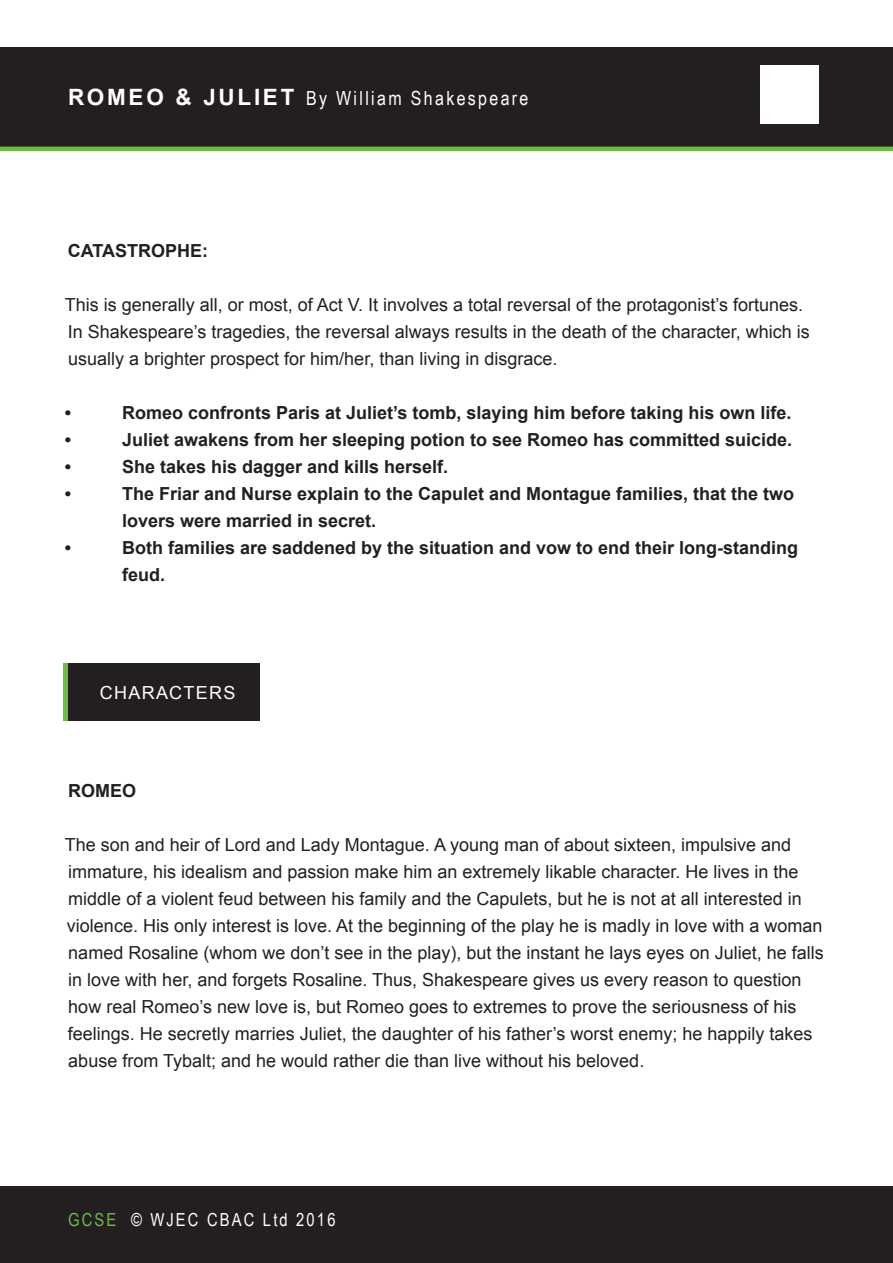
<style>
.page{position:relative;width:893px;height:1263px;background:#fff}
.page>*{position:absolute;margin:0;border:0;box-sizing:border-box;transform-origin:0 0}
.t1{font:19.5px "Arial Narrow";letter-spacing:.12em;color:#fff}
.t2{font:18px/27px "Arial";color:#231f20}
.t3{font:700 18px/27px "Arial";color:#231f20}
.t4{font:18px "Arial Narrow";letter-spacing:.12em;color:#fff}
.t5{font:18px "Arial";letter-spacing:.07em;color:#fff}
.s1{font-family:"Arial";font-weight:700;font-size:22.5px}
.s2{color:#6cbd45}
</style>
<div class="page">
<div style="left:0;top:47px;width:893px;height:100px;background:#231f20"></div>
<div style="left:760px;top:65px;width:59px;height:59px;background:#fff"></div>
<hr style="left:0;top:147px;width:893px;height:4px;background:#6cbd45">
<div style="left:0;top:1186px;width:893px;height:77px;background:#231f20"></div>
<div style="left:64px;top:663px;width:38px;height:58px;background:#6cbd45"></div>
<div style="left:68px;top:663px;width:192px;height:58px;background:#231f20"></div>
<p class="t1" style="left:68px;top:84px;width:462px"><span class="s1">ROMEO &amp; JULIET</span> By William Shakespeare</p>
<p class="t3" style="left:68px;top:238px;width:142px">CATASTROPHE:</p>
<p class="t2" style="left:65px;top:291px;width:747px">This is generally all, or most, of Act V. It involves a total reversal of the protagonist’s fortunes.<br>In Shakespeare’s tragedies, the reversal always results in the death of the character, which is usually a brighter prospect for him/her, than living in disgrace.</p>
<p class="t3" style="left:65px;top:400px;width:8px">•</p>
<p class="t3" style="left:122px;top:400px;width:671px">Romeo confronts Paris at Juliet’s tomb, slaying him before taking his own life.</p>
<p class="t3" style="left:65px;top:427px;width:8px">•</p>
<p class="t3" style="left:122px;top:427px;width:672px">Juliet awakens from her sleeping potion to see Romeo has committed suicide.</p>
<p class="t3" style="left:65px;top:454px;width:8px">•</p>
<p class="t3" style="left:122px;top:454px;width:328px">She takes his dagger and kills herself.</p>
<p class="t3" style="left:65px;top:481px;width:8px">•</p>
<p class="t3" style="left:122px;top:481px;width:674px">The Friar and Nurse explain to the Capulet and Montague families, that the two lovers were married in secret.</p>
<p class="t3" style="left:65px;top:535px;width:8px">•</p>
<p class="t3" style="left:122px;top:535px;width:678px">Both families are saddened by the situation and vow to end their long-standing feud.</p>
<p class="t5" style="left:100px;top:680px;width:137px">CHARACTERS</p>
<p class="t3" style="left:68px;top:778px;width:70px">ROMEO</p>
<p class="t2" style="left:65px;top:831px;width:760px">The son and heir of Lord and Lady Montague. A young man of about sixteen, impulsive and immature, his idealism and passion make him an extremely likable character. He lives in the middle of a violent feud between his family and the Capulets, but he is not at all interested in violence. His only interest is love. At the beginning of the play he is madly in love with a woman named Rosaline (whom we don’t see in the play), but the instant he lays eyes on Juliet, he falls in love with her, and forgets Rosaline. Thus, Shakespeare gives us every reason to question how real Romeo’s new love is, but Romeo goes to extremes to prove the seriousness of his feelings. He secretly marries Juliet, the daughter of his father’s worst enemy; he happily takes abuse from Tybalt; and he would rather die than live without his beloved.</p>
<p class="t4" style="left:68px;top:1206px;width:269px"><span class="s2">GCSE</span> © WJEC CBAC Ltd 2016</p>
</div>
